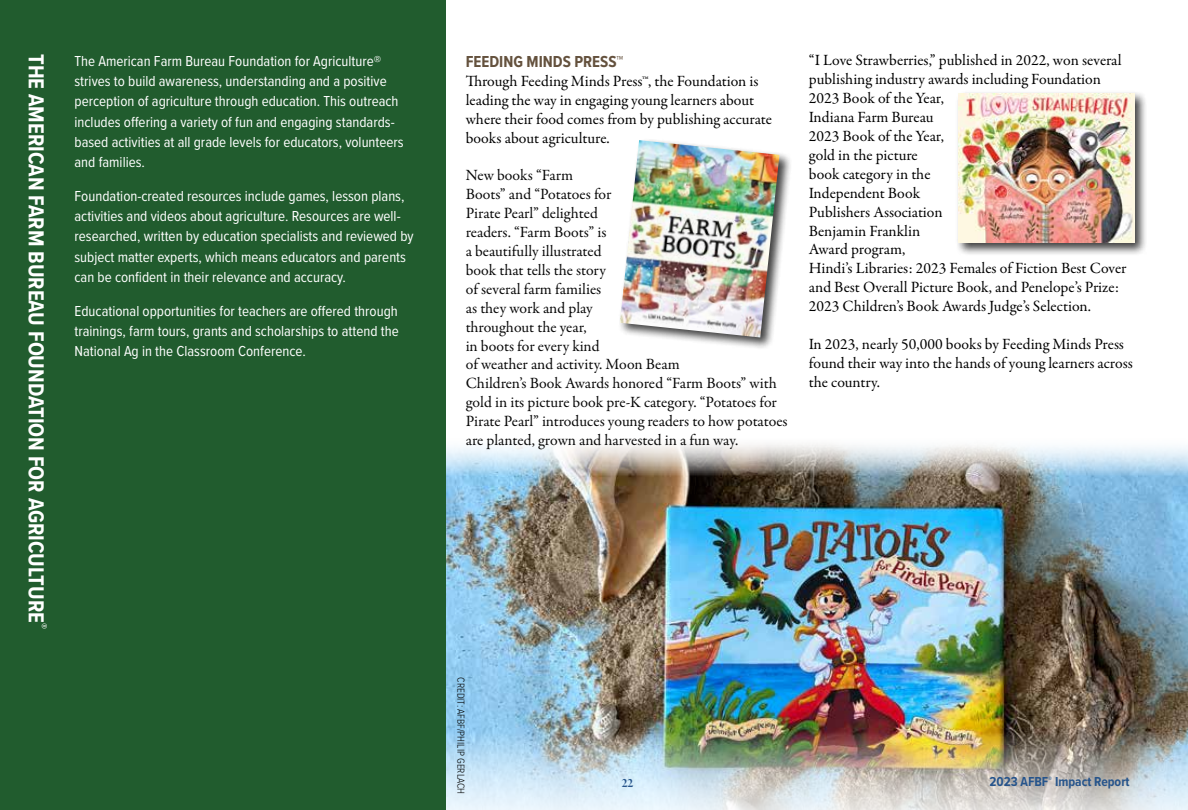
<style>
.page{position:relative;width:1188px;height:810px;background:#fff}
.page>*{position:absolute;margin:0;border:0;box-sizing:border-box;transform-origin:0 0}
.t1{font:700 22.5px "Proxima Nova Cond";color:#fff}
.t2{font:700 16.5px "Proxima Nova Cond";color:#64513d}
.t3{font:15.75px/18.9px "Garamond Premr Pro";color:#000}
.t4{font:15.75px/18.9px "Garamond Premr Pro";color:#080808}
.t5{font:15px/20.2px "Proxima Nova Cond";color:#fff}
.t6{font:700 13.5px "Proxima Nova Cond";color:#26548b}
.t7{font:13.5px "Garamond Premr Pro Bd Disp";color:#26548b}
.t8{font:300 10.5px "Proxima Nova Cond";color:#000}
</style>
<div class="page">
<img style="left:446px;top:444px;width:742px;height:366px">
<div style="left:0;top:0;width:446px;height:810px;background:#215c2e"></div>
<div style="left:955px;top:90px;width:193px;height:166px;background:#000;opacity:.75"></div>
<img style="left:958px;top:93px;width:176px;height:150px">
<div style="left:618px;top:138px;width:175px;height:213px;background:#000;opacity:.75"></div>
<img style="left:620px;top:140px;width:159px;height:198px">
<h1 class="t1" style="left:53px;top:54px;width:576px;rotate:90deg">THE AMERICAN FARM BUREAU FOUNDATION FOR AGRICULTURE<sup>®</sup></h1>
<p class="t5" style="left:75px;top:50px;width:331px">The American Farm Bureau Foundation for Agriculture® strives to build awareness, understanding and a positive perception of agriculture through education. This outreach includes offering a variety of fun and engaging standards&shy;based activities at all grade levels for educators, volunteers and families.</p>
<p class="t5" style="left:75px;top:185px;width:341px">Foundation-created resources include games, lesson plans, activities and videos about agriculture. Resources are well&shy;researched, written by education specialists and reviewed by subject matter experts, which means educators and parents can be confident in their relevance and accuracy.</p>
<p class="t5" style="left:75px;top:300px;width:326px;text-align:justify">Educational opportunities for teachers are offered through trainings, farm tours, grants and scholarships to attend the National Ag in the Classroom Conference.</p>
<p class="t2" style="left:466px;top:49px;width:159px">FEEDING MINDS PRESS™</p>
<p class="t3" style="left:466px;top:72px;width:308px">Through Feeding Minds Press™, the Foundation is leading the way in engaging young learners about where their food comes from by publishing accurate books about agriculture.</p>
<p class="t4" style="left:466px;top:166px;width:323px">New books “Farm<br>Boots” and “Potatoes for<br>Pirate Pearl” delighted<br>readers. “Farm Boots” is<br>a beautifully illustrated<br>book that tells the story<br>of several farm families<br>as they work and play<br>throughout the year,<br>in boots for every kind<br>of weather and activity. Moon Beam<br>Children’s Book Awards honored “Farm Boots” with gold in its picture book pre-K category. “Potatoes for<br>Pirate Pearl” introduces young readers to how potatoes are planted, grown and harvested in a fun way.</p>
<p class="t3" style="left:809px;top:51px;width:319px">“I Love Strawberries,” published in 2022, won several publishing industry awards including Foundation<br>2023 Book of the Year,<br>Indiana Farm Bureau<br>2023 Book of the Year,<br>gold in the picture<br>book category in the<br>Independent Book<br>Publishers Association<br>Benjamin Franklin<br>Award program,<br>Hindi’s Libraries: 2023 Females of Fiction Best Cover and Best Overall Picture Book, and Penelope’s Prize:<br>2023 Children’s Book Awards Judge’s Selection.</p>
<p class="t3" style="left:809px;top:335px;width:325px">In 2023, nearly 50,000 books by Feeding Minds Press found their way into the hands of young learners across the country.</p>
<p class="t8" style="left:469px;top:677px;width:119px;rotate:90deg">CREDIT: AFBF/PHILIP GERLACH</p>
<p class="t7" style="left:622px;top:776px;width:13px">22</p>
<p class="t6" style="left:989px;top:772px;width:142px">2023 AFBF<sup>®</sup> Impact Report</p>
</div>
